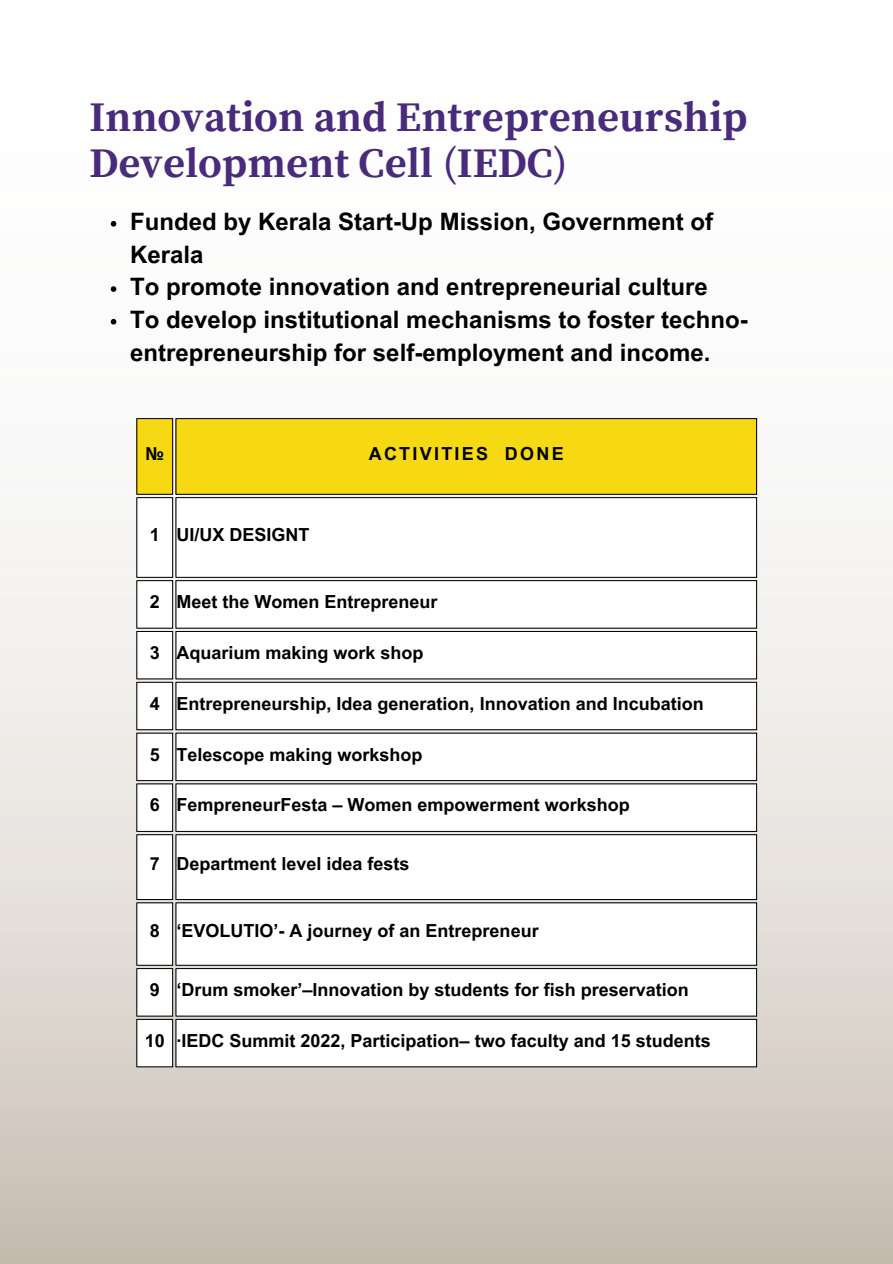
<style>
.page{position:relative;width:893px;height:1264px;background:#fff}
.page>*{position:absolute;margin:0;border:0;box-sizing:border-box;transform-origin:0 0}
.t1{font:700 42px/46.2px "Source Serif Pro";color:#492b7c}
.t2{font:700 24px/32.7px "Arial MT Pro";color:#000}
.t3{font:700 18px "Arial MT Pro";color:#000}
.t4{font:700 18px "Arial MT Pro";letter-spacing:.125em;color:#000}
.t5{font:700 18px "Noto Sans";color:#000}
.s1{font-weight:400}
</style>
<div class="page">
<svg style="left:111px;top:221px;width:5px;height:6px"></svg>
<svg style="left:111px;top:286px;width:5px;height:6px"></svg>
<svg style="left:111px;top:319px;width:5px;height:5px"></svg>
<div style="left:137px;top:418px;width:619px;height:76px;background:#f6d912"></div>
<svg style="left:136px;top:497px;width:621px;height:570px"></svg>
<hr style="left:136px;top:419px;width:1px;height:75px;background:#000">
<hr style="left:172px;top:419px;width:1px;height:75px;background:#000">
<hr style="left:136px;top:418px;width:37px;height:1px;background:#000">
<hr style="left:136px;top:494px;width:37px;height:1px;background:#000">
<hr style="left:175px;top:419px;width:1px;height:75px;background:#000">
<hr style="left:756px;top:419px;width:1px;height:75px;background:#000">
<hr style="left:175px;top:418px;width:582px;height:1px;background:#000">
<hr style="left:175px;top:494px;width:582px;height:1px;background:#000">
<hr style="left:136px;top:498px;width:1px;height:79px;background:#000">
<hr style="left:172px;top:498px;width:1px;height:79px;background:#000">
<hr style="left:136px;top:497px;width:37px;height:1px;background:#000">
<hr style="left:136px;top:577px;width:37px;height:1px;background:#000">
<hr style="left:175px;top:498px;width:1px;height:79px;background:#000">
<hr style="left:756px;top:498px;width:1px;height:79px;background:#000">
<hr style="left:175px;top:497px;width:582px;height:1px;background:#000">
<hr style="left:175px;top:577px;width:582px;height:1px;background:#000">
<hr style="left:136px;top:581px;width:1px;height:46px;background:#000">
<hr style="left:172px;top:581px;width:1px;height:46px;background:#000">
<hr style="left:136px;top:580px;width:37px;height:1px;background:#000">
<hr style="left:136px;top:627px;width:37px;height:1px;background:#000">
<hr style="left:175px;top:581px;width:1px;height:46px;background:#000">
<hr style="left:756px;top:581px;width:1px;height:46px;background:#000">
<hr style="left:175px;top:580px;width:582px;height:1px;background:#000">
<hr style="left:175px;top:627px;width:582px;height:1px;background:#000">
<hr style="left:136px;top:632px;width:1px;height:46px;background:#000">
<hr style="left:172px;top:632px;width:1px;height:46px;background:#000">
<hr style="left:136px;top:631px;width:37px;height:1px;background:#000">
<hr style="left:136px;top:678px;width:37px;height:1px;background:#000">
<hr style="left:175px;top:632px;width:1px;height:46px;background:#000">
<hr style="left:756px;top:632px;width:1px;height:46px;background:#000">
<hr style="left:175px;top:631px;width:582px;height:1px;background:#000">
<hr style="left:175px;top:678px;width:582px;height:1px;background:#000">
<hr style="left:136px;top:682px;width:1px;height:47px;background:#000">
<hr style="left:172px;top:682px;width:1px;height:47px;background:#000">
<hr style="left:136px;top:682px;width:37px;height:1px;background:#000">
<hr style="left:136px;top:729px;width:37px;height:1px;background:#000">
<hr style="left:175px;top:682px;width:1px;height:47px;background:#000">
<hr style="left:756px;top:682px;width:1px;height:47px;background:#000">
<hr style="left:175px;top:682px;width:582px;height:1px;background:#000">
<hr style="left:175px;top:729px;width:582px;height:1px;background:#000">
<hr style="left:136px;top:733px;width:1px;height:47px;background:#000">
<hr style="left:172px;top:733px;width:1px;height:47px;background:#000">
<hr style="left:136px;top:732px;width:37px;height:1px;background:#000">
<hr style="left:136px;top:780px;width:37px;height:1px;background:#000">
<hr style="left:175px;top:733px;width:1px;height:47px;background:#000">
<hr style="left:756px;top:733px;width:1px;height:47px;background:#000">
<hr style="left:175px;top:732px;width:582px;height:1px;background:#000">
<hr style="left:175px;top:780px;width:582px;height:1px;background:#000">
<hr style="left:136px;top:784px;width:1px;height:47px;background:#000">
<hr style="left:172px;top:784px;width:1px;height:47px;background:#000">
<hr style="left:136px;top:783px;width:37px;height:1px;background:#000">
<hr style="left:136px;top:831px;width:37px;height:1px;background:#000">
<hr style="left:175px;top:784px;width:1px;height:47px;background:#000">
<hr style="left:756px;top:784px;width:1px;height:47px;background:#000">
<hr style="left:175px;top:783px;width:582px;height:1px;background:#000">
<hr style="left:175px;top:831px;width:582px;height:1px;background:#000">
<hr style="left:136px;top:835px;width:1px;height:64px;background:#000">
<hr style="left:172px;top:835px;width:1px;height:64px;background:#000">
<hr style="left:136px;top:834px;width:37px;height:1px;background:#000">
<hr style="left:136px;top:899px;width:37px;height:1px;background:#000">
<hr style="left:175px;top:835px;width:1px;height:64px;background:#000">
<hr style="left:756px;top:835px;width:1px;height:64px;background:#000">
<hr style="left:175px;top:834px;width:582px;height:1px;background:#000">
<hr style="left:175px;top:899px;width:582px;height:1px;background:#000">
<hr style="left:136px;top:903px;width:1px;height:61px;background:#000">
<hr style="left:172px;top:903px;width:1px;height:61px;background:#000">
<hr style="left:136px;top:902px;width:37px;height:1px;background:#000">
<hr style="left:136px;top:964px;width:37px;height:1px;background:#000">
<hr style="left:175px;top:903px;width:1px;height:61px;background:#000">
<hr style="left:756px;top:903px;width:1px;height:61px;background:#000">
<hr style="left:175px;top:902px;width:582px;height:1px;background:#000">
<hr style="left:175px;top:964px;width:582px;height:1px;background:#000">
<hr style="left:136px;top:969px;width:1px;height:46px;background:#000">
<hr style="left:172px;top:969px;width:1px;height:46px;background:#000">
<hr style="left:136px;top:968px;width:37px;height:1px;background:#000">
<hr style="left:136px;top:1015px;width:37px;height:1px;background:#000">
<hr style="left:175px;top:969px;width:1px;height:46px;background:#000">
<hr style="left:756px;top:969px;width:1px;height:46px;background:#000">
<hr style="left:175px;top:968px;width:582px;height:1px;background:#000">
<hr style="left:175px;top:1015px;width:582px;height:1px;background:#000">
<hr style="left:136px;top:1019px;width:1px;height:47px;background:#000">
<hr style="left:172px;top:1019px;width:1px;height:47px;background:#000">
<hr style="left:136px;top:1018px;width:37px;height:1px;background:#000">
<hr style="left:136px;top:1066px;width:37px;height:1px;background:#000">
<hr style="left:175px;top:1019px;width:1px;height:47px;background:#000">
<hr style="left:756px;top:1019px;width:1px;height:47px;background:#000">
<hr style="left:175px;top:1018px;width:582px;height:1px;background:#000">
<hr style="left:175px;top:1066px;width:582px;height:1px;background:#000">
<h1 class="t1" style="left:89px;top:95px;width:660px">Innovation and Entrepreneurship<br>Development Cell <span class="s1">(</span>IEDC<span class="s1">)</span></h1>
<p class="t2" style="left:130px;top:208px;width:584px">Funded by Kerala Start-Up Mission, Government of<br>Kerala</p>
<p class="t2" style="left:130px;top:273px;width:579px">To promote innovation and entrepreneurial culture</p>
<p class="t2" style="left:130px;top:306px;width:619px">To develop institutional mechanisms to foster techno&shy;entrepreneurship for self-employment and income.</p>
<p class="t5" style="left:145px;top:440px;width:20px">№</p>
<p class="t4" style="left:369px;top:446px;width:196px">ACTIVITIES DONE</p>
<p class="t3" style="left:150px;top:527px;width:12px">1</p>
<p class="t3" style="left:176px;top:527px;width:135px">UI/UX DESIGNT</p>
<p class="t3" style="left:150px;top:595px;width:12px">2</p>
<p class="t3" style="left:176px;top:595px;width:263px">Meet the Women Entrepreneur</p>
<p class="t3" style="left:150px;top:646px;width:12px">3</p>
<p class="t3" style="left:176px;top:646px;width:249px">Aquarium making work shop</p>
<p class="t3" style="left:150px;top:696px;width:12px">4</p>
<p class="t3" style="left:176px;top:696px;width:529px">Entrepreneurship, Idea generation, Innovation and Incubation</p>
<p class="t3" style="left:150px;top:747px;width:12px">5</p>
<p class="t3" style="left:176px;top:747px;width:248px">Telescope making workshop</p>
<p class="t3" style="left:150px;top:798px;width:12px">6</p>
<p class="t3" style="left:176px;top:798px;width:455px">FempreneurFesta – Women empowerment workshop</p>
<p class="t3" style="left:150px;top:857px;width:12px">7</p>
<p class="t3" style="left:176px;top:857px;width:235px">Department level idea fests</p>
<p class="t3" style="left:150px;top:924px;width:12px">8</p>
<p class="t3" style="left:176px;top:924px;width:364px">‘EVOLUTIO’- A journey of an Entrepreneur</p>
<p class="t3" style="left:150px;top:982px;width:12px">9</p>
<p class="t3" style="left:176px;top:982px;width:514px">‘Drum smoker’–Innovation by students for fish preservation</p>
<p class="t3" style="left:145px;top:1033px;width:22px">10</p>
<p class="t3" style="left:176px;top:1033px;width:536px">·IEDC Summit 2022, Participation– two faculty and 15 students</p>
</div>
